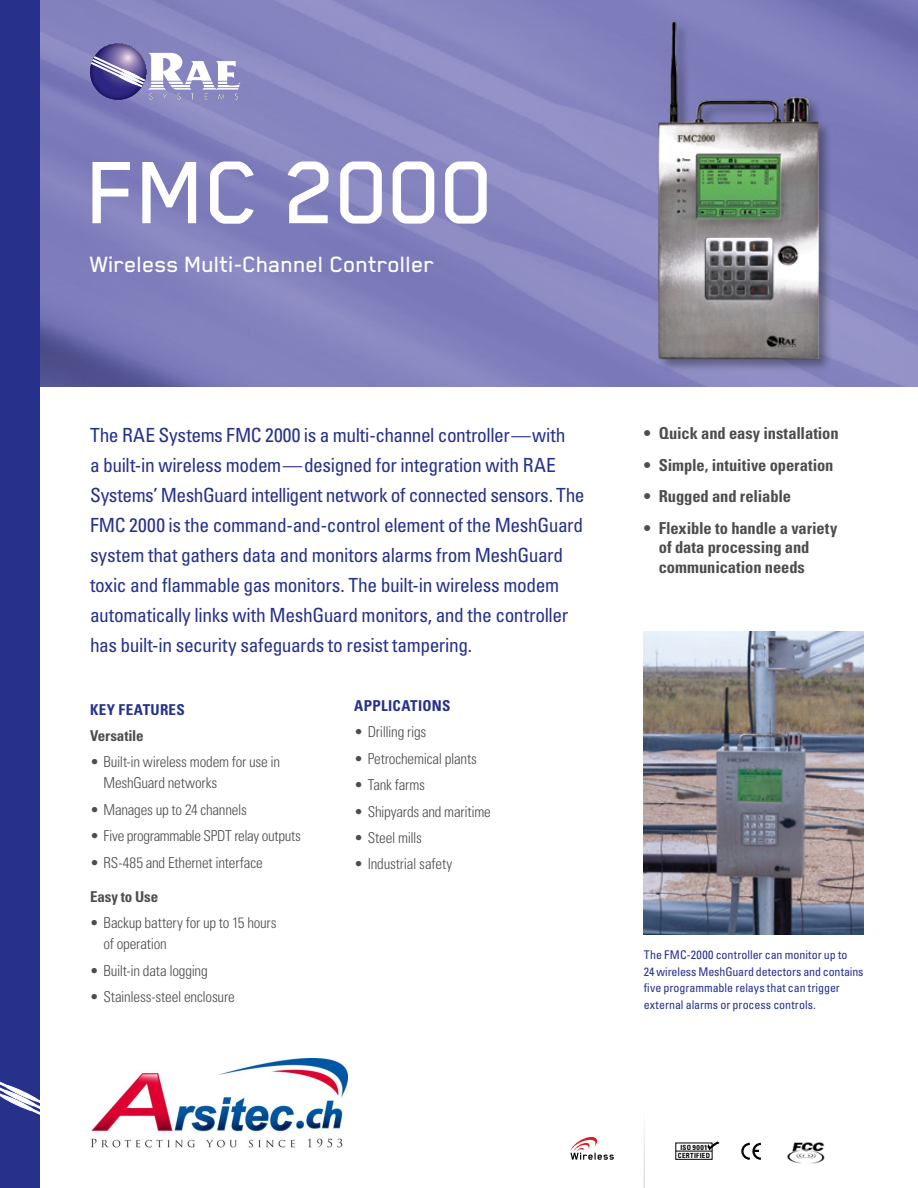
<style>
.page{position:relative;width:918px;height:1188px;background:#fff}
.page>*{position:absolute;margin:0;border:0;box-sizing:border-box;transform-origin:0 0}
.t1{font:500 102px "Blender";color:#fff}
.t2{font:500 25.5px "Blender";color:#fff}
.t3{font:condensed 19.5px/30px "Univers LT Std";letter-spacing:-.02em;color:#27318b}
.t4{font:700 condensed 16.5px/19.5px "Univers LT Std";letter-spacing:-.005em;color:#4d4d4f}
.t5{font:300 condensed 15px/21px "Univers LT Std";letter-spacing:-.015em;color:#4d4d4f}
.t6{font:700 condensed 15px "Univers LT Std";letter-spacing:.025em;color:#27318b}
.t7{font:700 condensed 15px "Univers LT Std";letter-spacing:-.005em;color:#4d4d4f}
.t8{font:condensed 12px/16.5px "Univers LT Std";color:#27318b}
.t9{font:700 condensed 7.05px/8.2px "Univers LT Std";letter-spacing:.05em;color:#000;text-align:center}
</style>
<div class="page">
<img style="left:40px;top:0;width:878px;height:387px">
<div style="left:0;top:0;width:40px;height:1188px;background:#27318b"></div>
<svg style="left:0;top:1081px;width:40px;height:33px"></svg>
<svg style="left:90px;top:44px;width:150px;height:56px"></svg>
<div style="left:657px;top:20px;width:176px;height:352px;background:#000;opacity:.35"></div>
<img style="left:646px;top:14px;width:184px;height:355px">
<img style="left:644px;top:632px;width:220px;height:303px">
<svg style="left:570px;top:1137px;width:44px;height:23px"></svg>
<hr style="left:676px;top:1151px;width:36px;height:1px;background:#000">
<div style="left:675px;top:1142px;width:38px;height:18px;border:1px solid #000"></div>
<svg style="left:707px;top:1142px;width:12px;height:11px"></svg>
<img style="left:788px;top:1142px;width:37px;height:22px">
<svg style="left:741px;top:1142px;width:20px;height:18px"></svg>
<img style="left:91px;top:1059px;width:256px;height:89px">
<h1 class="t1" style="left:88px;top:138px;width:408px">FMC 2000</h1>
<h2 class="t2" style="left:90px;top:251px;width:346px">Wireless Multi-Channel Controller</h2>
<p class="t3" style="left:90px;top:419px;width:496px">The RAE Systems FMC 2000 is a multi-channel controller—with<br>a built-in wireless modem—designed for integration with RAE Systems’ MeshGuard intelligent network of connected sensors. The FMC 2000 is the command-and-control element of the MeshGuard system that gathers data and monitors alarms from MeshGuard toxic and flammable gas monitors. The built-in wireless modem automatically links with MeshGuard monitors, and the controller has built-in security safeguards to resist tampering.</p>
<p class="t4" style="left:644px;top:424px;width:196px">• Quick and easy installation</p>
<p class="t4" style="left:644px;top:455px;width:191px">• Simple, intuitive operation</p>
<p class="t4" style="left:644px;top:487px;width:149px">• Rugged and reliable</p>
<p class="t4" style="left:659px;top:518px;width:180px;text-indent:-15px">• Flexible to handle a variety of data processing and communication needs</p>
<p class="t6" style="left:90px;top:700px;width:95px">Key Features</p>
<p class="t7" style="left:90px;top:726px;width:55px">Versatile</p>
<p class="t5" style="left:104px;top:752px;width:178px;text-indent:-14px">• Built-in wireless modem for use in<br>MeshGuard networks</p>
<p class="t5" style="left:90px;top:799px;width:158px">• Manages up to 24 channels</p>
<p class="t5" style="left:90px;top:825px;width:213px">• Five programmable SPDT relay outputs</p>
<p class="t5" style="left:90px;top:852px;width:174px">• RS-485 and Ethernet interface</p>
<p class="t7" style="left:90px;top:888px;width:70px">Easy to Use</p>
<p class="t5" style="left:103px;top:913px;width:175px;text-indent:-13px">• Backup battery for up to 15 hours of operation</p>
<p class="t5" style="left:90px;top:960px;width:119px">• Built-in data logging</p>
<p class="t5" style="left:90px;top:987px;width:146px">• Stainless-steel enclosure</p>
<p class="t6" style="left:354px;top:697px;width:96px">Applications</p>
<p class="t5" style="left:354px;top:722px;width:74px">• Drilling rigs</p>
<p class="t5" style="left:354px;top:748px;width:124px">• Petrochemical plants</p>
<p class="t5" style="left:354px;top:774px;width:72px">• Tank farms</p>
<p class="t5" style="left:354px;top:801px;width:138px">• Shipyards and maritime</p>
<p class="t5" style="left:354px;top:827px;width:69px">• Steel mills</p>
<p class="t5" style="left:354px;top:854px;width:100px">• Industrial safety</p>
<p class="t8" style="left:644px;top:946px;width:221px">The FMC-2000 controller can monitor up to<br>24 wireless MeshGuard detectors and contains five programmable relays that can trigger external alarms or process controls.</p>
<p class="t9" style="left:678px;top:1143px;width:34px">ISO 9001<br>CE RTI FIED</p>
</div>
